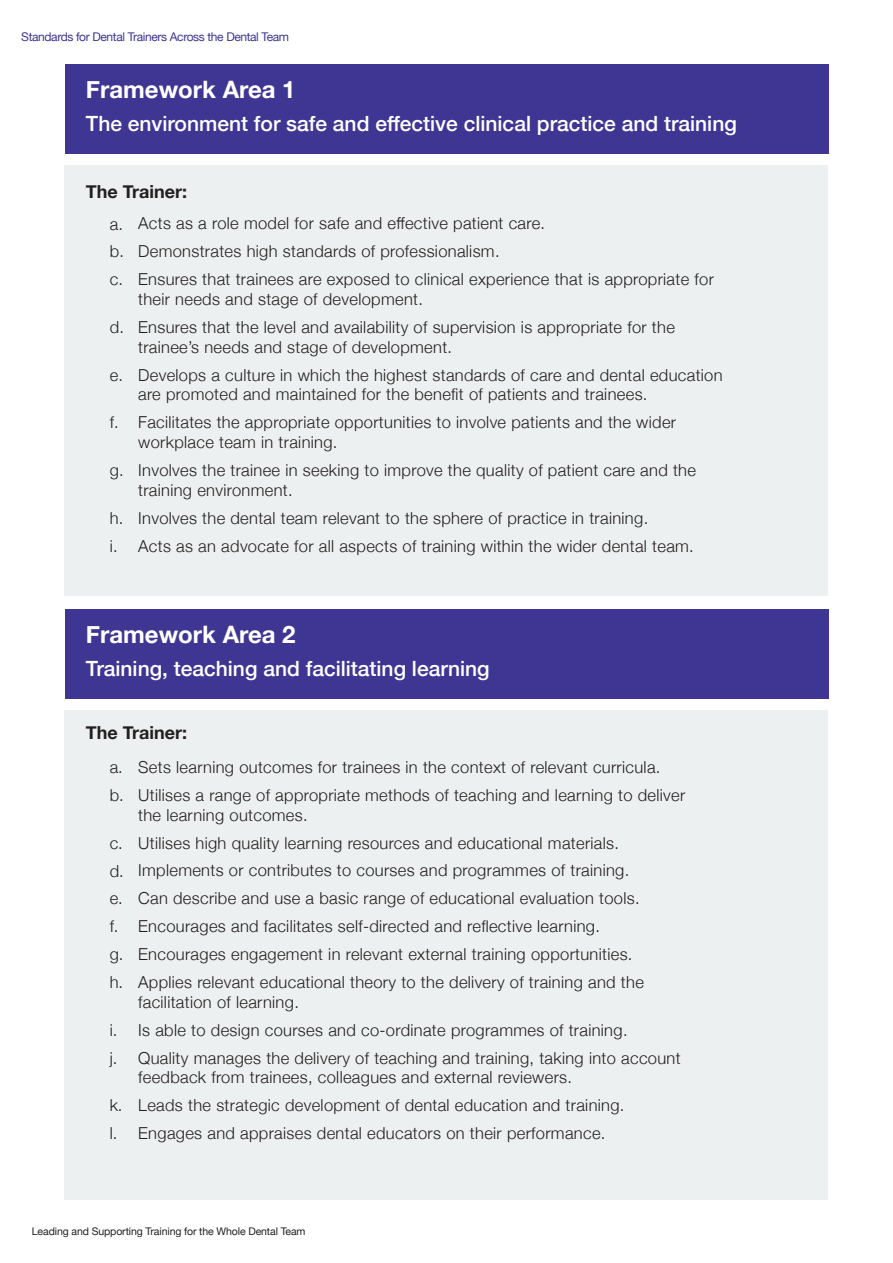
<style>
.page{position:relative;width:893px;height:1263px;background:#fff}
.page>*{position:absolute;margin:0;border:0;box-sizing:border-box;transform-origin:0 0}
.t1{font:700 24px "Helvetica Neue";color:#fff}
.t2{font:500 21px "Helvetica Neue";color:#fff}
.t3{font:700 18px "Helvetica Neue";color:#231f20}
.t4{font:300 16.5px/27.9px "Helvetica Neue";letter-spacing:.02em;color:#231f20}
.t5{font:12px "Helvetica Neue";letter-spacing:-.03em;color:#3f3694}
.t6{font:10.5px "Helvetica Neue";letter-spacing:-.01em;color:#231f20}
</style>
<div class="page">
<div style="left:64px;top:165px;width:764px;height:430px;background:#edf0f0"></div>
<div style="left:64px;top:710px;width:764px;height:489px;background:#edf0f0"></div>
<div style="left:65px;top:64px;width:764px;height:89px;background:#3f3694"></div>
<div style="left:65px;top:609px;width:764px;height:89px;background:#3f3694"></div>
<p class="t5" style="left:21px;top:28px;width:269px">Standards for Dental Trainers Across the Dental Team</p>
<h1 class="t1" style="left:86px;top:70px;width:211px">Framework Area 1</h1>
<p class="t2" style="left:86px;top:106px;width:652px">The environment for safe and effective clinical practice and training</p>
<p class="t3" style="left:86px;top:177px;width:103px">The Trainer:</p>
<p class="t4" style="left:110px;top:208px;width:16px;text-align:justify">a. b. c.</p>
<p class="t4" style="left:110px;top:312px;width:16px">d.</p>
<p class="t4" style="left:110px;top:360px;width:15px">e.</p>
<p class="t4" style="left:110px;top:407px;width:11px">f.</p>
<p class="t4" style="left:110px;top:455px;width:16px">g.</p>
<p class="t4" style="left:110px;top:503px;width:15px">h. i.</p>
<p class="t4" style="left:138px;top:208px;width:577px">Acts as a role model for safe and effective patient care.<br>Demonstrates high standards of professionalism.<br>Ensures that trainees are exposed to clinical experience that is appropriate for</p>
<p class="t4" style="left:138px;top:284px;width:538px">their needs and stage of development.<br>Ensures that the level and availability of supervision is appropriate for the</p>
<p class="t4" style="left:138px;top:332px;width:586px">trainee’s needs and stage of development.<br>Develops a culture in which the highest standards of care and dental education</p>
<p class="t4" style="left:138px;top:379px;width:539px">are promoted and maintained for the benefit of patients and trainees.<br>Facilitates the appropriate opportunities to involve patients and the wider</p>
<p class="t4" style="left:138px;top:427px;width:559px">workplace team in training.<br>Involves the trainee in seeking to improve the quality of patient care and the</p>
<p class="t4" style="left:138px;top:475px;width:557px">training environment.<br>Involves the dental team relevant to the sphere of practice in training.<br>Acts as an advocate for all aspects of training within the wider dental team.</p>
<h1 class="t1" style="left:86px;top:616px;width:211px">Framework Area 2</h1>
<p class="t2" style="left:86px;top:652px;width:405px">Training, teaching and facilitating learning</p>
<p class="t3" style="left:86px;top:718px;width:103px">The Trainer:</p>
<p class="t4" style="left:110px;top:752px;width:16px">a. b.</p>
<p class="t4" style="left:110px;top:828px;width:16px">c. d. e. f. g. h.</p>
<p class="t4" style="left:110px;top:1015px;width:9px">i. j.</p>
<p class="t4" style="left:110px;top:1090px;width:14px">k. l.</p>
<p class="t4" style="left:138px;top:752px;width:549px">Sets learning outcomes for trainees in the context of relevant curricula.<br>Utilises a range of appropriate methods of teaching and learning to deliver</p>
<p class="t4" style="left:138px;top:800px;width:507px">the learning outcomes.<br>Utilises high quality learning resources and educational materials.<br>Implements or contributes to courses and programmes of training.<br>Can describe and use a basic range of educational evaluation tools.<br>Encourages and facilitates self-directed and reflective learning.<br>Encourages engagement in relevant external training opportunities.<br>Applies relevant educational theory to the delivery of training and the</p>
<p class="t4" style="left:138px;top:987px;width:544px">facilitation of learning.<br>Is able to design courses and co-ordinate programmes of training.<br>Quality manages the delivery of teaching and training, taking into account</p>
<p class="t4" style="left:138px;top:1062px;width:488px">feedback from trainees, colleagues and external reviewers.<br>Leads the strategic development of dental education and training.<br>Engages and appraises dental educators on their performance.</p>
<p class="t6" style="left:32px;top:1224px;width:275px">Leading and Supporting Training for the Whole Dental Team</p>
</div>
